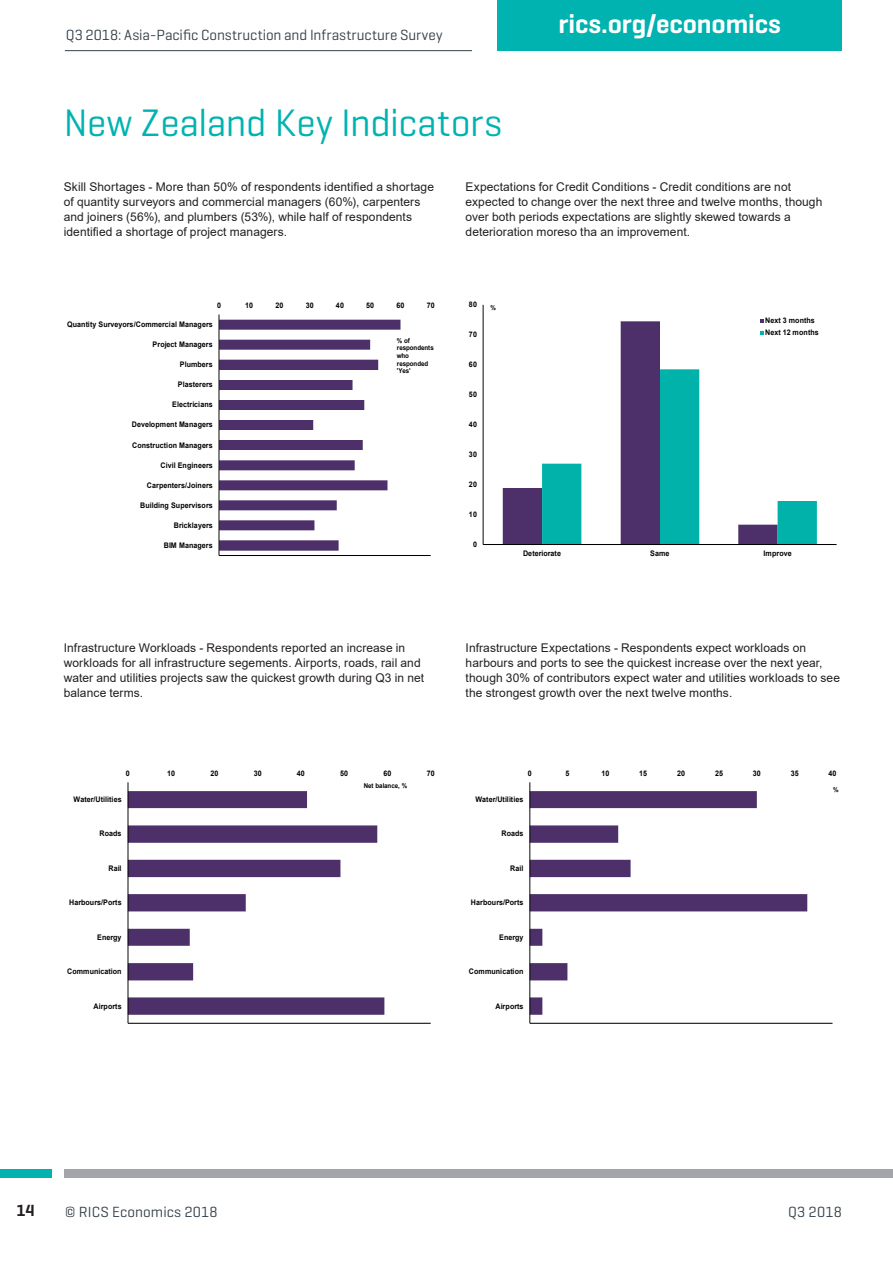
<style>
.page{position:relative;width:893px;height:1263px;background:#fff}
.page>*{position:absolute;margin:0;border:0;box-sizing:border-box;transform-origin:0 0}
.Main_Header{font:39px "Geogrotesque";letter-spacing:-.01em;color:#00b3b0}
.t1{font:600 27px "Geogrotesque";letter-spacing:-.005em;color:#fff}
.t2{font:600 16.5px "Geogrotesque";color:#231f20}
.t3{font:15px "Geogrotesque";letter-spacing:.005em;color:#36414a}
.Chart_description_te{font:12px/15px "Arial";letter-spacing:.005em;color:#231f20}
.t4{font:700 7.65px/12px "Arial";letter-spacing:.01em;color:#000;scale:.93 1}
.t5{font:700 6.6px/7.6px "Arial";letter-spacing:-.01em;color:#000;scale:.93 1}
</style>
<div class="page">
<div style="left:497px;top:0;width:345px;height:51px;background:#00b3b0"></div>
<hr style="left:65px;top:50px;width:407px;height:1px;background:#36414a">
<div style="left:0;top:1169px;width:51px;height:9px;background:#00b3b0"></div>
<div style="left:64px;top:1169px;width:829px;height:9px;background:#a4a5a9"></div>
<svg style="left:220px;top:320px;width:180px;height:231px"></svg>
<hr style="left:219px;top:555px;width:212px;height:1px;background:#000">
<hr style="left:219px;top:314px;width:1px;height:241px;background:#000">
<svg style="left:129px;top:791px;width:255px;height:224px"></svg>
<hr style="left:128px;top:1023px;width:303px;height:1px;background:#000">
<hr style="left:128px;top:782px;width:1px;height:241px;background:#000">
<svg style="left:503px;top:321px;width:261px;height:223px"></svg>
<svg style="left:542px;top:369px;width:275px;height:175px"></svg>
<hr style="left:483px;top:305px;width:1px;height:239px;background:#000">
<hr style="left:483px;top:544px;width:353px;height:1px;background:#000">
<svg style="left:760px;top:319px;width:3px;height:4px"></svg>
<svg style="left:760px;top:331px;width:3px;height:4px"></svg>
<svg style="left:531px;top:791px;width:276px;height:224px"></svg>
<hr style="left:530px;top:1023px;width:302px;height:1px;background:#000">
<hr style="left:530px;top:782px;width:1px;height:241px;background:#000">
<p class="t3" style="left:66px;top:25px;width:378px">Q3 2018: Asia-Pacific Construction and Infrastructure Survey</p>
<p class="Main_Header" style="left:64px;top:98px;width:440px">New Zealand Key Indicators</p>
<h2 class="t1" style="left:559px;top:7px;width:224px">rics.org/economics</h2>
<p class="Chart_description_te" style="left:64px;top:179px;width:372px">Skill Shortages - More than 50% of respondents identified a shortage of quantity surveyors and commercial managers (60%), carpenters and joiners (56%), and plumbers (53%), while half of respondents identified a shortage of project managers.</p>
<p class="t4" style="left:217px;top:299px;width:6px">0</p>
<p class="t4" style="left:245px;top:299px;width:10px">10</p>
<p class="t4" style="left:275px;top:299px;width:10px">20</p>
<p class="t4" style="left:306px;top:299px;width:10px">30</p>
<p class="t4" style="left:336px;top:299px;width:10px">40</p>
<p class="t4" style="left:366px;top:299px;width:10px">50</p>
<p class="t4" style="left:396px;top:299px;width:10px">60</p>
<p class="t4" style="left:427px;top:299px;width:10px">70</p>
<p class="t4" style="left:67px;top:318px;width:158px">Quantity Surveyors/Commercial Managers</p>
<p class="t4" style="left:153px;top:339px;width:66px">Project Managers</p>
<p class="t4" style="left:180px;top:359px;width:37px">Plumbers</p>
<p class="t4" style="left:178px;top:379px;width:39px">Plasterers</p>
<p class="t4" style="left:172px;top:399px;width:45px">Electricians</p>
<p class="t4" style="left:132px;top:419px;width:89px">Development Managers</p>
<p class="t4" style="left:132px;top:439px;width:88px">Construction Managers</p>
<p class="t4" style="left:161px;top:459px;width:58px">Civil Engineers</p>
<p class="t4" style="left:147px;top:479px;width:72px">Carpenters/Joiners</p>
<p class="t4" style="left:140px;top:499px;width:80px">Building Supervisors</p>
<p class="t4" style="left:174px;top:519px;width:43px">Bricklayers</p>
<p class="t4" style="left:164px;top:539px;width:54px">BIM Managers</p>
<p class="t5" style="left:397px;top:337px;width:41px">% of respondents who responded 'Yes'</p>
<p class="Chart_description_te" style="left:466px;top:179px;width:358px">Expectations for Credit Conditions - Credit conditions are not expected to change over the next three and twelve months, though over both periods expectations are slightly skewed towards a deterioration moreso tha an improvement.</p>
<p class="t4" style="left:469px;top:299px;width:10px">80</p>
<p class="t4" style="left:469px;top:329px;width:10px">70</p>
<p class="t4" style="left:469px;top:359px;width:10px">60</p>
<p class="t4" style="left:469px;top:389px;width:10px">50</p>
<p class="t4" style="left:469px;top:418px;width:10px">40</p>
<p class="t4" style="left:469px;top:448px;width:10px">30</p>
<p class="t4" style="left:469px;top:478px;width:10px">20</p>
<p class="t4" style="left:469px;top:508px;width:10px">10</p>
<p class="t4" style="left:473px;top:538px;width:6px">0</p>
<p class="t5" style="left:490px;top:304px;width:7px">%</p>
<p class="t4" style="left:765px;top:315px;width:59px">Next 3 months<br>Next 12 months</p>
<p class="t4" style="left:523px;top:548px;width:42px">Deteriorate</p>
<p class="t4" style="left:650px;top:548px;width:22px">Same</p>
<p class="t4" style="left:764px;top:548px;width:32px">Improve</p>
<p class="Chart_description_te" style="left:64px;top:640px;width:362px">Infrastructure Workloads - Respondents reported an increase in workloads for all infrastructure segements. Airports, roads, rail and water and utilities projects saw the quickest growth during Q3 in net balance terms.</p>
<p class="Chart_description_te" style="left:466px;top:640px;width:376px">Infrastructure Expectations - Respondents expect workloads on harbours and ports to see the quickest increase over the next year, though 30% of contributors expect water and utilities workloads to see the strongest growth over the next twelve months.</p>
<p class="t4" style="left:126px;top:767px;width:6px">0</p>
<p class="t4" style="left:167px;top:767px;width:10px">10</p>
<p class="t4" style="left:210px;top:767px;width:10px">20</p>
<p class="t4" style="left:254px;top:767px;width:10px">30</p>
<p class="t4" style="left:297px;top:767px;width:10px">40</p>
<p class="t4" style="left:340px;top:767px;width:10px">50</p>
<p class="t4" style="left:383px;top:767px;width:10px">60</p>
<p class="t4" style="left:427px;top:767px;width:10px">70</p>
<p class="t4" style="left:528px;top:767px;width:6px">0</p>
<p class="t4" style="left:566px;top:767px;width:6px">5</p>
<p class="t4" style="left:601px;top:767px;width:10px">10</p>
<p class="t4" style="left:639px;top:767px;width:10px">15</p>
<p class="t4" style="left:677px;top:767px;width:10px">20</p>
<p class="t4" style="left:715px;top:767px;width:10px">25</p>
<p class="t4" style="left:753px;top:767px;width:10px">30</p>
<p class="t4" style="left:791px;top:767px;width:10px">35</p>
<p class="t4" style="left:828px;top:767px;width:10px">40</p>
<p class="t5" style="left:364px;top:782px;width:48px">Net balance, %</p>
<p class="t5" style="left:833px;top:786px;width:7px">%</p>
<p class="t4" style="left:74px;top:793px;width:53px">Water/Utilities</p>
<p class="t4" style="left:475px;top:793px;width:53px">Water/Utilities</p>
<p class="t4" style="left:100px;top:828px;width:25px">Roads</p>
<p class="t4" style="left:501px;top:828px;width:25px">Roads</p>
<p class="t4" style="left:108px;top:862px;width:16px">Rail</p>
<p class="t4" style="left:510px;top:862px;width:16px">Rail</p>
<p class="t4" style="left:69px;top:897px;width:58px">Harbours/Ports</p>
<p class="t4" style="left:471px;top:897px;width:58px">Harbours/Ports</p>
<p class="t4" style="left:97px;top:931px;width:28px">Energy</p>
<p class="t4" style="left:499px;top:931px;width:28px">Energy</p>
<p class="t4" style="left:67px;top:965px;width:60px">Communication</p>
<p class="t4" style="left:469px;top:965px;width:60px">Communication</p>
<p class="t4" style="left:94px;top:1000px;width:32px">Airports</p>
<p class="t4" style="left:495px;top:1000px;width:32px">Airports</p>
<h3 class="t2" style="left:16px;top:1200px;width:20px">14</h3>
<p class="t3" style="left:65px;top:1202px;width:154px">© RICS Economics 2018</p>
<p class="t3" style="left:788px;top:1202px;width:55px">Q3 2018</p>
</div>
